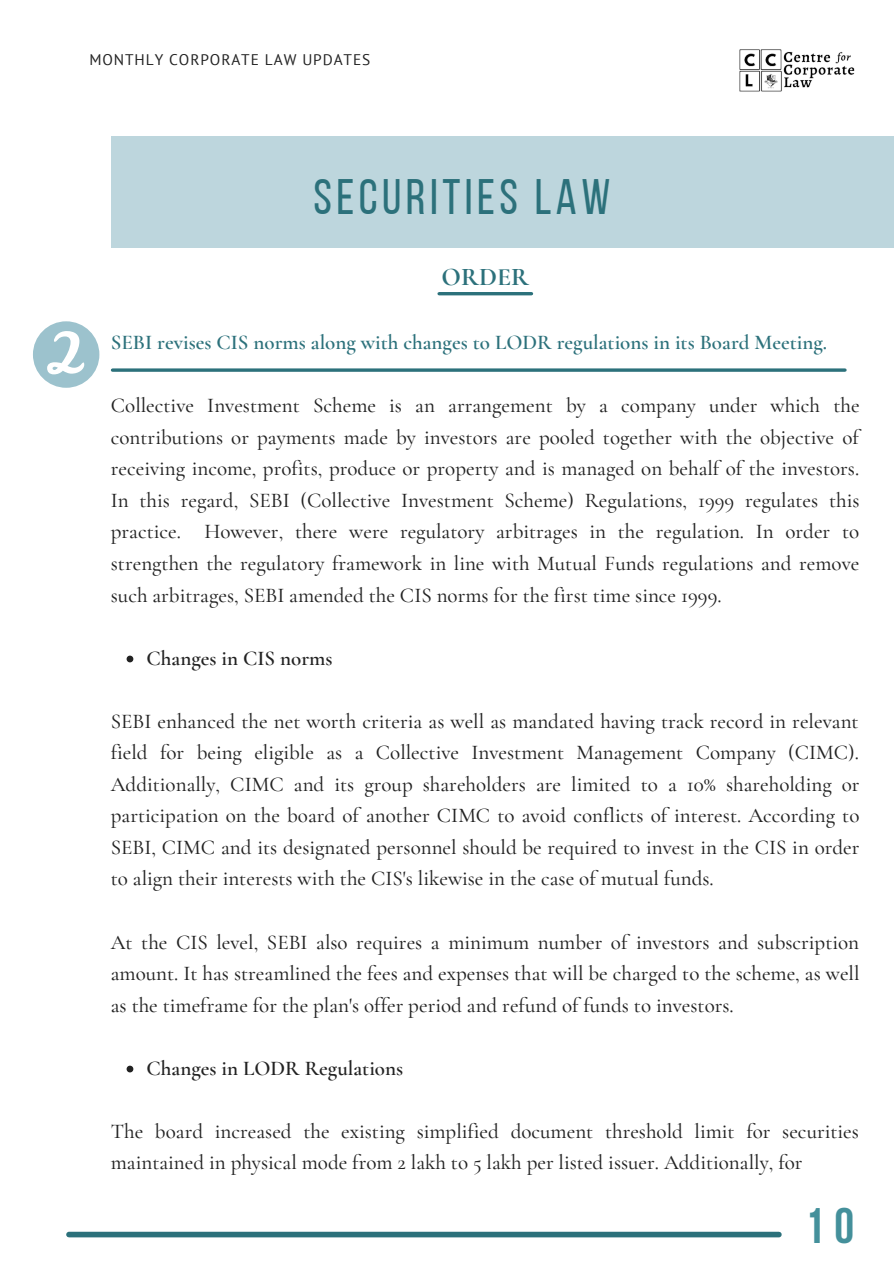
<style>
.page{position:relative;width:894px;height:1264px;background:#fff}
.page>*{position:absolute;margin:0;border:0;box-sizing:border-box;transform-origin:0 0}
.t1{font:49.65px "Bebas Neue";letter-spacing:.09em;color:#2c717b}
.t2{font:700 49.65px "Bebas Neue";color:#44909b}
.t3{font:700 25.5px "Cormorant Garamond";color:#2c717b}
.t4{font:500 21px/31.5px "Cormorant Garamond";color:#222;text-align:justify}
.t5{font:600 21px "Cormorant Garamond";color:#2c717b}
.t6{font:600 21px "Cormorant Garamond";color:#222}
.t7{font:15.3px "PT Sans";letter-spacing:.06em;color:#222}
</style>
<div class="page">
<div style="left:111px;top:137px;width:782px;height:110px;background:#bdd6dd"></div>
<svg style="left:126px;top:655px;width:7px;height:7px"></svg>
<svg style="left:126px;top:1065px;width:7px;height:7px"></svg>
<div style="left:69px;top:1231px;width:709px;height:6px;background:#2c717b"></div>
<img style="left:739px;top:49px;width:116px;height:43px">
<svg style="left:33px;top:321px;width:66px;height:67px"></svg>
<svg style="left:112px;top:368px;width:732px;height:4px;background:#4c868f"></svg>
<hr style="left:439px;top:292px;width:92px;height:3px;background:#2c717b">
<p class="t7" style="left:89px;top:50px;width:282px">MONTHLY CORPORATE LAW UPDATES</p>
<p class="t1" style="left:313px;top:177px;width:298px">SECURITIES LAW</p>
<p class="t3" style="left:441px;top:261px;width:89px">ORDER</p>
<p class="t5" style="left:111px;top:330px;width:717px">SEBI revises CIS norms along with changes to LODR regulations in its Board Meeting.</p>
<p class="t4" style="left:111px;top:390px;width:750px">Collective Investment Scheme is an arrangement by a company under which the contributions or payments made by investors are pooled together with the objective of receiving income, profits, produce or property and is managed on behalf of the investors.<br>In this regard, SEBI (Collective Investment Scheme) Regulations, 1999 regulates this practice. However, there were regulatory arbitrages in the regulation. In order to strengthen the regulatory framework in line with Mutual Funds regulations and remove such arbitrages, SEBI amended the CIS norms for the first time since 1999.</p>
<p class="t6" style="left:146px;top:645px;width:187px">Changes in CIS norms</p>
<p class="t4" style="left:111px;top:705px;width:750px">SEBI enhanced the net worth criteria as well as mandated having track record in relevant field for being eligible as a Collective Investment Management Company (CIMC).<br>Additionally, CIMC and its group shareholders are limited to a 10% shareholding or participation on the board of another CIMC to avoid conflicts of interest. According to SEBI, CIMC and its designated personnel should be required to invest in the CIS in order to align their interests with the CIS's likewise in the case of mutual funds.</p>
<p class="t4" style="left:111px;top:926px;width:750px">At the CIS level, SEBI also requires a minimum number of investors and subscription amount. It has streamlined the fees and expenses that will be charged to the scheme, as well as the timeframe for the plan's offer period and refund of funds to investors.</p>
<p class="t6" style="left:146px;top:1055px;width:258px">Changes in LODR Regulations</p>
<p class="t4" style="left:111px;top:1115px;width:749px">The board increased the existing simplified document threshold limit for securities maintained in physical mode from 2 lakh to 5 lakh per listed issuer. Additionally, for</p>
<p class="t2" style="left:804px;top:1205px;width:51px">10</p>
</div>
